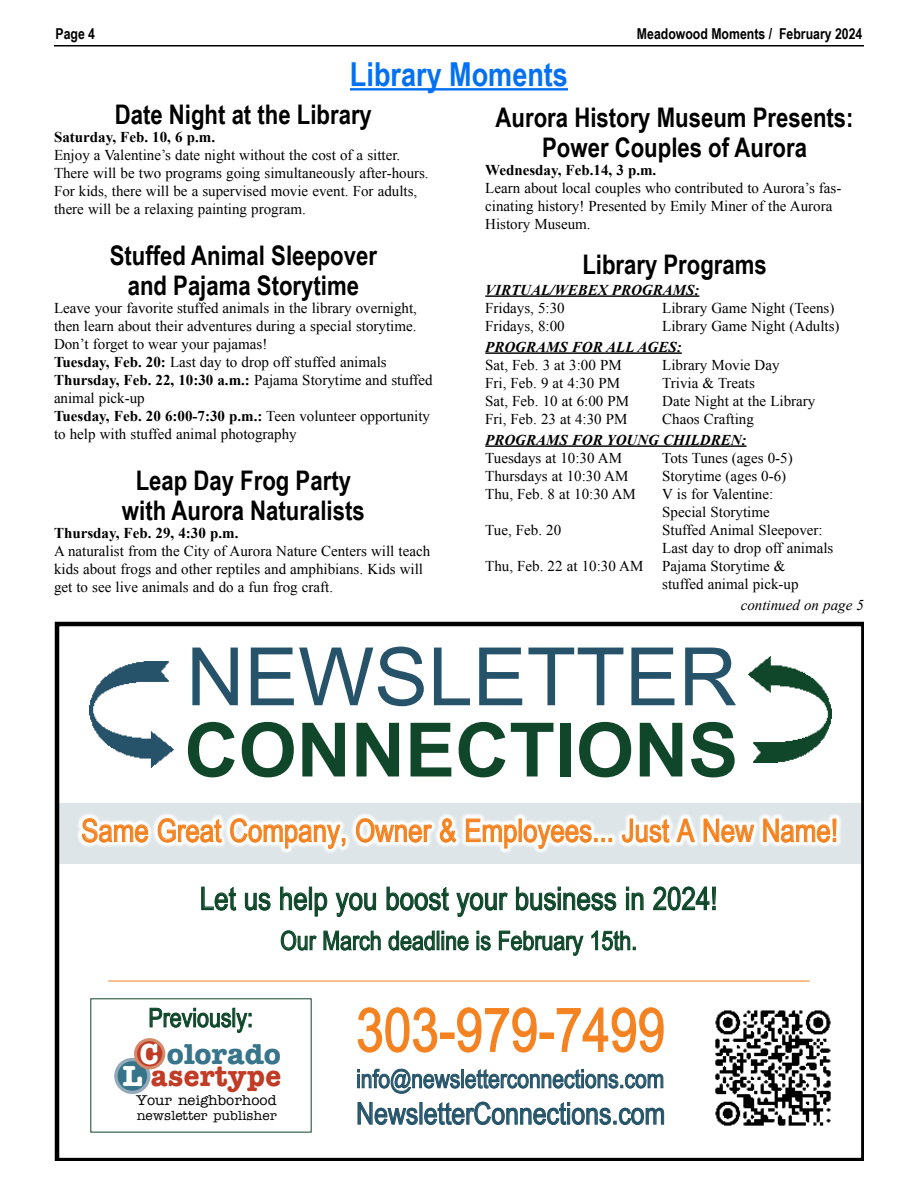
<style>
.page{position:relative;width:918px;height:1188px;background:#fff}
.page>*{position:absolute;margin:0;border:0;box-sizing:border-box;transform-origin:0 0}
.t1{font:80.55px "Arial";color:#26536a}
.t2{font:700 75px "Arial";color:#104629}
.t3{font:60.6px "Arial Narrow";color:#f58220}
.t4{font:700 33px "Arial Narrow";color:#0471f2}
.t5{font:31.5px "Arial Narrow";color:#f58220}
.t6{font:31.5px "Arial Narrow";color:#0d4629}
.t7{font:30.3px "Arial Narrow";color:#25546a}
.t8{font:700 29.1px "American Typewriter";letter-spacing:.015em;color:#c03c27}
.t9{font:700 28.95px "American Typewriter";color:#38758a}
.t10{font:700 27px/30px "Arial Narrow";color:#000;text-align:center}
.t11{font:26.1px "Arial Narrow";color:#0d4629}
.t12{font:25.5px "Arial Narrow";color:#25546a}
.t13{font:15px/18px "Times New Roman";color:#000}
.t14{font:700 15px "Times New Roman";color:#000}
.t15{font:italic 700 15px "Times New Roman";color:#000}
.t16{font:700 15px "Arial Narrow";color:#000}
.t17{font:italic 15px "Times New Roman";color:#000}
.t18{font:500 14.25px "American Typewriter";color:#000}
.t19{font:500 13.2px "American Typewriter";color:#000}
.s1{font-weight:700}
.s2{font-size:29.1px;color:#fff}
.s3{color:#fff}
</style>
<div class="page">
<hr style="left:54px;top:45px;width:810px;height:1px;background:#000">
<svg style="left:55px;top:622px;width:809px;height:539px"></svg>
<img style="left:90px;top:662px;width:83px;height:105px">
<img style="left:749px;top:657px;width:83px;height:105px">
<svg style="left:76px;top:812px;width:766px;height:43px"></svg>
<hr style="left:108px;top:981px;width:702px;height:1px;background:#f58220">
<img style="left:711px;top:1006px;width:124px;height:123px">
<div style="left:116px;top:1059px;width:33px;height:33px;background:#37748a;border-radius:50%"></div>
<div style="left:114px;top:1058px;width:36px;height:36px;border:3px solid #94aaba;border-radius:50%"></div>
<div style="left:136px;top:1040px;width:28px;height:28px;background:#c03c27;border-radius:50%"></div>
<div style="left:134px;top:1038px;width:31px;height:31px;border:3px solid #d38a6d;border-radius:50%"></div>
<hr style="left:485px;top:295px;width:214px;height:2px;background:#000">
<hr style="left:485px;top:352px;width:197px;height:2px;background:#000">
<hr style="left:485px;top:445px;width:262px;height:2px;background:#000">
<hr style="left:350px;top:88px;width:218px;height:3px;background:#0471f2">
<p class="t16" style="left:56px;top:23px;width:41px">Page 4</p>
<p class="t16" style="left:637px;top:23px;width:227px">Meadowood Moments / February 2024</p>
<h3 class="t4" style="left:350px;top:49px;width:220px">Library Moments</h3>
<h3 class="t10" style="left:115px;top:99px;width:259px">Date Night at the Library</h3>
<p class="t14" style="left:54px;top:127px;width:163px">Saturday, Feb. 10, 6 p.m.</p>
<p class="t13" style="left:54px;top:146px;width:376px">Enjoy a Valentine’s date night without the cost of a sitter.<br>There will be two programs going simultaneously after-hours.<br>For kids, there will be a supervised movie event. For adults, there will be a relaxing painting program.</p>
<h3 class="t10" style="left:110px;top:240px;width:269px">Stuffed Animal Sleepover and Pajama Storytime</h3>
<p class="t13" style="left:54px;top:299px;width:380px">Leave your favorite stuffed animals in the library overnight, then learn about their adventures during a special storytime.<br>Don’t forget to wear your pajamas!<br><span class="s1">Tuesday, Feb. 20:</span> Last day to drop off stuffed animals <span class="s1">Thursday, Feb. 22, 10:30 a.m.:</span> Pajama Storytime and stuffed animal pick-up<br><span class="s1">Tuesday, Feb. 20 6:00-7:30 p.m.:</span> Teen volunteer opportunity to help with stuffed animal photography</p>
<h3 class="t10" style="left:122px;top:465px;width:244px">Leap Day Frog Party with Aurora Naturalists</h3>
<p class="t14" style="left:54px;top:523px;width:186px">Thursday, Feb. 29, 4:30 p.m.</p>
<p class="t13" style="left:54px;top:542px;width:378px">A naturalist from the City of Aurora Nature Centers will teach kids about frogs and other reptiles and amphibians. Kids will get to see live animals and do a fun frog craft.</p>
<h3 class="t10" style="left:496px;top:101px;width:360px">Aurora History Museum Presents:<br>Power Couples of Aurora</h3>
<p class="t14" style="left:485px;top:159px;width:173px">Wednesday, Feb.14, 3 p.m.</p>
<p class="t13" style="left:485px;top:178px;width:358px">Learn about local couples who contributed to Aurora’s fas&shy;cinating history! Presented by Emily Miner of the Aurora<br>History Museum.</p>
<h3 class="t10" style="left:582px;top:248px;width:186px">Library Programs</h3>
<p class="t15" style="left:485px;top:279px;width:216px">VIRTUAL/WEBEX PROGRAMS:</p>
<p class="t13" style="left:485px;top:298px;width:81px">Fridays, 5:30</p>
<p class="t13" style="left:662px;top:298px;width:174px">Library Game Night (Teens)</p>
<p class="t13" style="left:485px;top:316px;width:81px">Fridays, 8:00</p>
<p class="t13" style="left:662px;top:316px;width:179px">Library Game Night (Adults)</p>
<p class="t15" style="left:485px;top:336px;width:198px">PROGRAMS FOR ALL AGES:</p>
<p class="t13" style="left:485px;top:355px;width:138px">Sat, Feb. 3 at 3:00 PM</p>
<p class="t13" style="left:662px;top:355px;width:119px">Library Movie Day</p>
<p class="t13" style="left:485px;top:373px;width:136px">Fri, Feb. 9 at 4:30 PM</p>
<p class="t13" style="left:662px;top:373px;width:94px">Trivia &amp; Treats</p>
<p class="t13" style="left:485px;top:391px;width:145px">Sat, Feb. 10 at 6:00 PM</p>
<p class="t13" style="left:662px;top:391px;width:155px">Date Night at the Library</p>
<p class="t13" style="left:485px;top:409px;width:144px">Fri, Feb. 23 at 4:30 PM</p>
<p class="t13" style="left:662px;top:409px;width:93px">Chaos Crafting</p>
<p class="t15" style="left:485px;top:429px;width:263px">PROGRAMS FOR YOUNG CHILDREN:</p>
<p class="t13" style="left:485px;top:448px;width:138px">Tuesdays at 10:30 AM</p>
<p class="t13" style="left:662px;top:448px;width:132px">Tots Tunes (ages 0-5)</p>
<p class="t13" style="left:485px;top:466px;width:145px">Thursdays at 10:30 AM</p>
<p class="t13" style="left:662px;top:466px;width:126px">Storytime (ages 0-6)</p>
<p class="t13" style="left:485px;top:484px;width:152px">Thu, Feb. 8 at 10:30 AM</p>
<p class="t13" style="left:662px;top:484px;width:112px">V is for Valentine:<br>Special Storytime</p>
<p class="t13" style="left:485px;top:520px;width:78px">Tue, Feb. 20</p>
<p class="t13" style="left:662px;top:520px;width:173px">Stuffed Animal Sleepover:<br>Last day to drop off animals</p>
<p class="t13" style="left:485px;top:556px;width:160px">Thu, Feb. 22 at 10:30 AM</p>
<p class="t13" style="left:662px;top:556px;width:138px">Pajama Storytime &amp; stuffed animal pick-up</p>
<p class="t17" style="left:741px;top:594px;width:125px">continued on page 5</p>
<h1 class="t1" style="left:186px;top:632px;width:552px">NEWSLETTER</h1>
<h2 class="t2" style="left:184px;top:708px;width:555px">CONNECTIONS</h2>
<h3 class="t5" style="left:81px;top:807px;width:758px">Same Great Company, Owner &amp; Employees... Just A New Name!</h3>
<h3 class="t6" style="left:200px;top:875px;width:519px">Let us help you boost your business in 2024!</h3>
<h3 class="t11" style="left:280px;top:921px;width:359px">Our March deadline is February 15th.</h3>
<h3 class="t11" style="left:148px;top:999px;width:106px">Previously:</h3>
<h3 class="t9" style="left:140px;top:1036px;width:143px"><span class="s2">C</span> olorado</h3>
<p class="t18" style="left:136px;top:1092px;width:142px">Your neighborhood</p>
<h3 class="t8" style="left:123px;top:1058px;width:160px"><span class="s3">L</span> asertype</h3>
<p class="t19" style="left:137px;top:1108px;width:141px">newsletter publisher</p>
<h3 class="t3" style="left:356px;top:986px;width:311px">303-979-7499</h3>
<h3 class="t12" style="left:356px;top:1060px;width:309px">info@newsletterconnections.com</h3>
<h3 class="t7" style="left:356px;top:1091px;width:310px">NewsletterConnections.com</h3>
</div>
